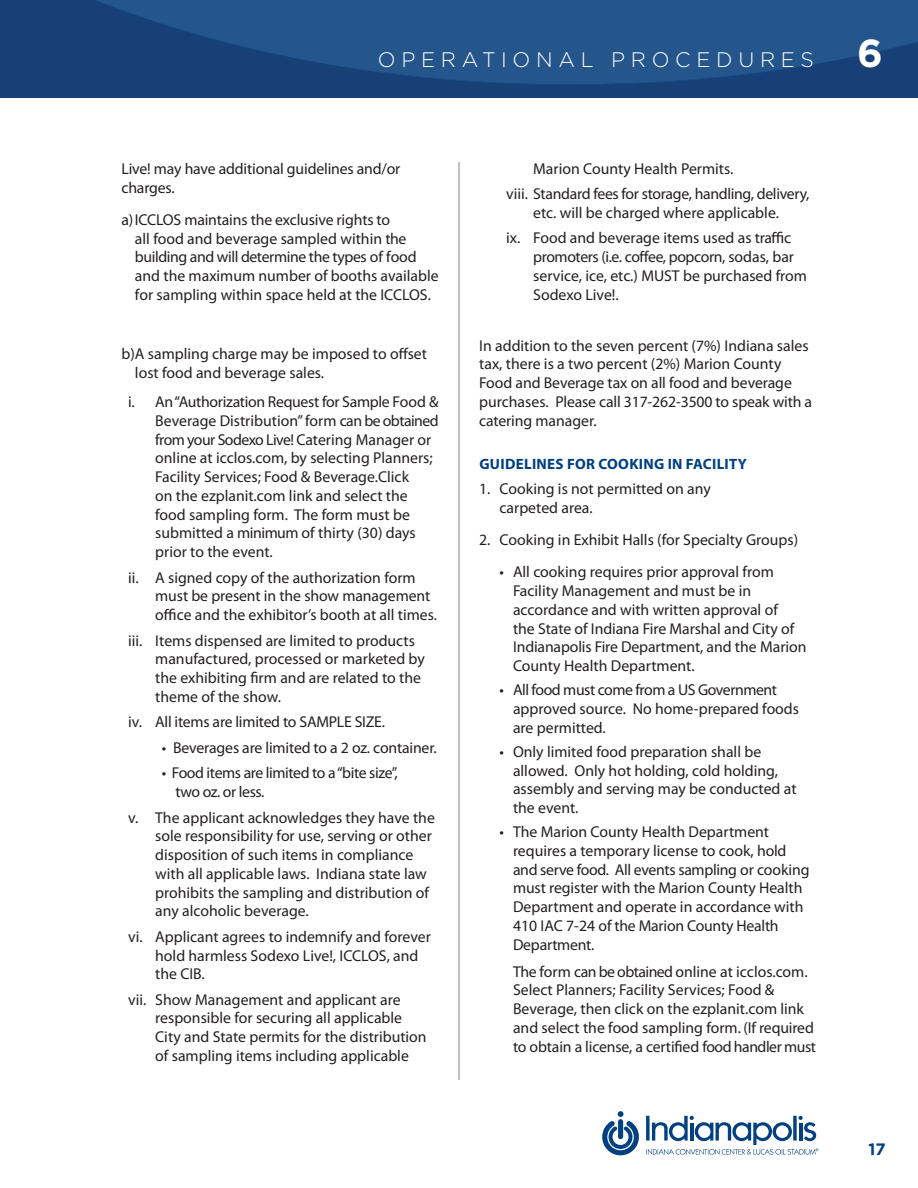
<style>
.page{position:relative;width:918px;height:1188px;background:#fff}
.page>*{position:absolute;margin:0;border:0;box-sizing:border-box;transform-origin:0 0}
.t1{font:300 21px "Gotham";letter-spacing:.27em;color:#fff}
.t2{font:700 16.5px "Gotham";color:#014081}
.t3{font:15.75px/18.8px "Myriad Pro";color:#231f20}
.t4{font:15.75px/25.5px "Myriad Pro";letter-spacing:-.02em;color:#231f20}
.t5{font:15.75px/18.8px "Myriad Pro";letter-spacing:-.025em;color:#231f20}
.t6{font:700 15px "Myriad Pro";letter-spacing:.02em;color:#014081}
.s1{font-weight:700;font-size:39px}
</style>
<div class="page">
<svg style="left:602px;top:1111px;width:37px;height:44px"></svg>
<svg style="left:646px;top:1116px;width:172px;height:39px"></svg>
<img style="left:14px;top:0;width:904px;height:97px">
<hr style="left:459px;top:162px;width:1px;height:918px;background:#808285">
<img style="left:0;top:0;width:14px;height:97px">
<h1 class="t1" style="left:378px;top:46px;width:507px">OPERATIONAL PROCEDURES <span class="s1">6</span></h1>
<p class="t3" style="left:122px;top:159px;width:280px">Live! may have additional guidelines and/or charges.</p>
<p class="t3" style="left:135px;top:210px;width:305px;text-indent:-13px">a)ICCLOS maintains the exclusive rights to<br>all food and beverage sampled within the building and will determine the types of food and the maximum number of booths available for sampling within space held at the ICCLOS.</p>
<p class="t3" style="left:135px;top:344px;width:294px;text-indent:-13px">b)A sampling charge may be imposed to offset lost food and beverage sales.</p>
<p class="t3" style="left:155px;top:392px;width:285px;text-indent:-27px">i. An “Authorization Request for Sample Food &amp; Beverage Distribution” form can be obtained from your Sodexo Live! Catering Manager or online at icclos.com, by selecting Planners; Facility Services; Food &amp; Beverage.Click<br>on the ezplanit.com link and select the food sampling form. The form must be submitted a minimum of thirty (30) days prior to the event.</p>
<p class="t3" style="left:155px;top:568px;width:283px;text-indent:-27px">ii. A signed copy of the authorization form must be present in the show management office and the exhibitor’s booth at all times.</p>
<p class="t3" style="left:155px;top:631px;width:271px;text-indent:-27px">iii. Items dispensed are limited to products manufactured, processed or marketed by the exhibiting firm and are related to the theme of the show.</p>
<p class="t3" style="left:128px;top:712px;width:258px">iv. All items are limited to SAMPLE SIZE.</p>
<p class="t3" style="left:162px;top:738px;width:276px">• Beverages are limited to a 2 oz. container.</p>
<p class="t5" style="left:175px;top:763px;width:224px;text-indent:-13px">• Food items are limited to a “bite size”, two oz. or less.</p>
<p class="t3" style="left:155px;top:808px;width:281px;text-indent:-27px">v. The applicant acknowledges they have the sole responsibility for use, serving or other disposition of such items in compliance with all applicable laws. Indiana state law prohibits the sampling and distribution of any alcoholic beverage.</p>
<p class="t3" style="left:155px;top:927px;width:277px;text-indent:-27px">vi. Applicant agrees to indemnify and forever hold harmless Sodexo Live!, ICCLOS, and the CIB.</p>
<p class="t3" style="left:155px;top:990px;width:273px;text-indent:-27px">vii. Show Management and applicant are responsible for securing all applicable City and State permits for the distribution of sampling items including applicable</p>
<p class="t4" style="left:506px;top:155px;width:305px;text-indent:27px">Marion County Health Permits.<br>viii. Standard fees for storage, handling, delivery,</p>
<p class="t3" style="left:506px;top:200px;width:286px;line-height:25.5px;text-indent:27px">etc. will be charged where applicable. ix. Food and beverage items used as traffic</p>
<p class="t3" style="left:533px;top:247px;width:275px">promoters (i.e. coffee, popcorn, sodas, bar service, ice, etc.) MUST be purchased from<br>Sodexo Live!.</p>
<p class="t3" style="left:479px;top:336px;width:334px">In addition to the seven percent (7%) Indiana sales tax, there is a two percent (2%) Marion County Food and Beverage tax on all food and beverage purchases. Please call 317-262-3500 to speak with a catering manager.</p>
<p class="t6" style="left:479px;top:454px;width:269px">GUIDELINES FOR COOKING IN FACILITY</p>
<p class="t3" style="left:500px;top:479px;width:213px;text-indent:-20px">1. Cooking is not permitted on any carpeted area.</p>
<p class="t3" style="left:479px;top:530px;width:320px">2. Cooking in Exhibit Halls (for Specialty Groups)</p>
<p class="t3" style="left:513px;top:562px;width:295px;text-indent:-13px">• All cooking requires prior approval from Facility Management and must be in accordance and with written approval of<br>the State of Indiana Fire Marshal and City of Indianapolis Fire Department, and the Marion County Health Department.</p>
<p class="t3" style="left:513px;top:680px;width:288px;text-indent:-13px">• All food must come from a US Government approved source. No home-prepared foods are permitted.</p>
<p class="t3" style="left:513px;top:742px;width:285px;text-indent:-13px">• Only limited food preparation shall be allowed. Only hot holding, cold holding, assembly and serving may be conducted at the event.</p>
<p class="t3" style="left:513px;top:822px;width:298px;text-indent:-13px">• The Marion County Health Department requires a temporary license to cook, hold and serve food. All events sampling or cooking must register with the Marion County Health Department and operate in accordance with 410 IAC 7-24 of the Marion County Health Department.</p>
<p class="t3" style="left:513px;top:962px;width:305px">The form can be obtained online at icclos.com.<br>Select Planners; Facility Services; Food &amp; Beverage, then click on the ezplanit.com link and select the food sampling form. (If required to obtain a license, a certified food handler must</p>
<p class="t2" style="left:869px;top:1138px;width:19px">17</p>
</div>
